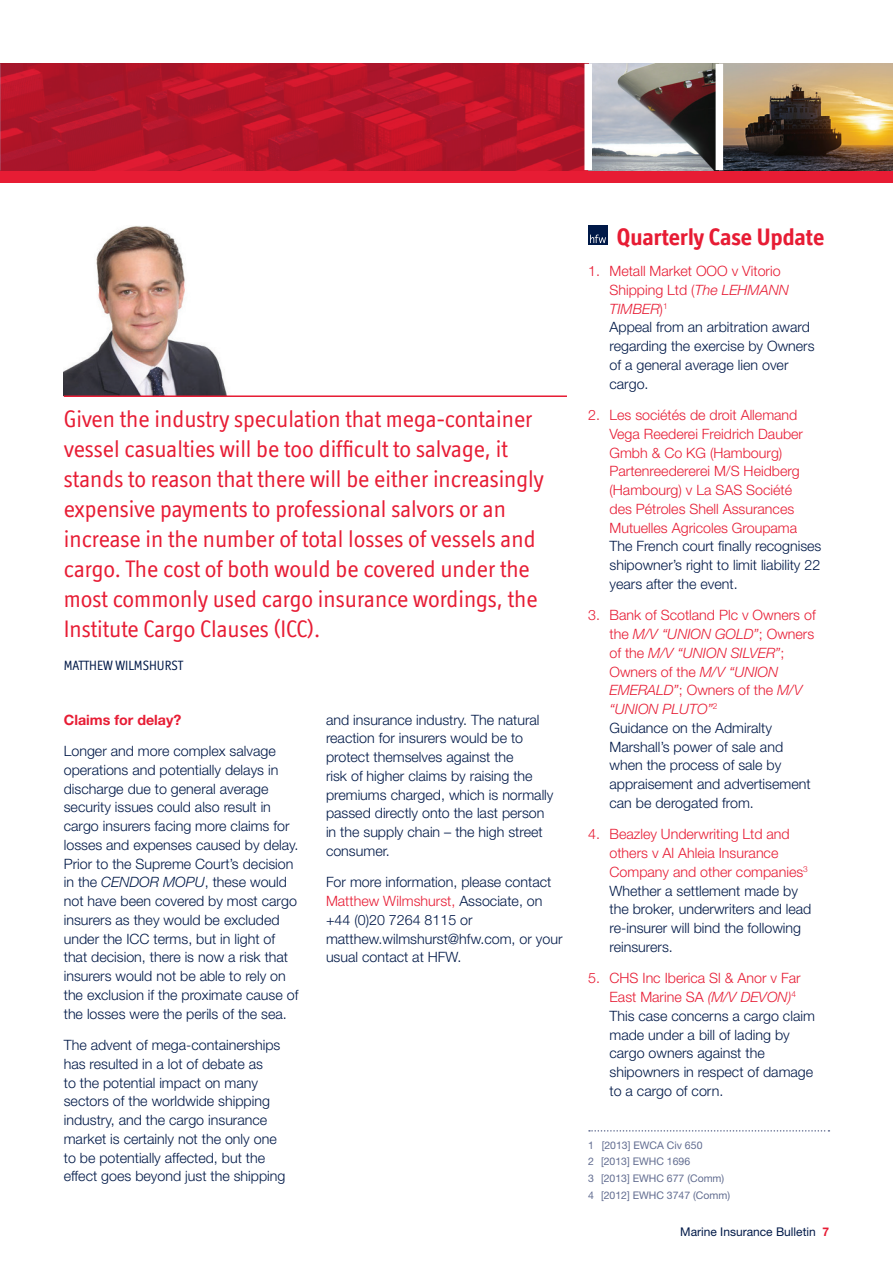
<style>
.page{position:relative;width:893px;height:1263px;background:#fff}
.page>*{position:absolute;margin:0;border:0;box-sizing:border-box;transform-origin:0 0}
.t1{font:24px/30px "Officina Display ITC";color:#e71c34}
.t2{font:700 24px "Officina Display ITC Std";color:#e71c34}
.t3{font:300 14.25px/18.8px "Helvetica Neue";color:#001948}
.t4{font:300 14.25px/18.8px "Helvetica Neue";color:#e71c34}
.t5{font:700 14.25px "Helvetica Neue";color:#e71c34}
.t6{font:13.5px "Officina Display ITC";color:#001948}
.t7{font:12px "Helvetica Neue";color:#001948}
.t8{font:10.5px/16.8px "Helvetica Neue";color:#616c90}
.s1{font-style:italic}
.s2{color:#e71c34}
.s3{font-style:italic;color:#e71c34}
.s4{font-weight:700;color:#e71c34}
</style>
<div class="page">
<div style="left:588px;top:225px;width:19px;height:19px;background:#001948"></div>
<svg style="left:590px;top:235px;width:16px;height:8px"></svg>
<svg style="left:589px;top:1130px;width:240px;height:1px"></svg>
<img style="left:64px;top:226px;width:163px;height:169px">
<hr style="left:64px;top:395px;width:503px;height:2px;background:#e71c34">
<div style="left:0;top:170px;width:893px;height:13px;background:#e71c34"></div>
<img style="left:592px;top:64px;width:124px;height:106px">
<img style="left:723px;top:64px;width:170px;height:106px">
<svg style="left:1px;top:64px;width:583px;height:106px"></svg>
<img style="left:0;top:64px;width:1px;height:106px">
<p class="t1" style="left:64px;top:403px;width:482px">Given the industry speculation that mega-container vessel casualties will be too difficult to salvage, it stands to reason that there will be either increasingly expensive payments to professional salvors or an increase in the number of total losses of vessels and cargo. The cost of both would be covered under the most commonly used cargo insurance wordings, the Institute Cargo Clauses (ICC).</p>
<p class="t6" style="left:64px;top:658px;width:121px">MATTHEW WILMSHURST</p>
<p class="t5" style="left:64px;top:711px;width:119px">Claims for delay?</p>
<p class="t3" style="left:64px;top:741px;width:236px">Longer and more complex salvage operations and potentially delays in discharge due to general average security issues could also result in cargo insurers facing more claims for losses and expenses caused by delay.<br>Prior to the Supreme Court’s decision in the <span class="s1">CENDOR MOPU</span>, these would not have been covered by most cargo insurers as they would be excluded under the ICC terms, but in light of that decision, there is now a risk that insurers would not be able to rely on the exclusion if the proximate cause of the losses were the perils of the sea.</p>
<p class="t3" style="left:64px;top:1035px;width:223px">The advent of mega-containerships has resulted in a lot of debate as<br>to the potential impact on many sectors of the worldwide shipping industry, and the cargo insurance market is certainly not the only one to be potentially affected, but the effect goes beyond just the shipping</p>
<p class="t3" style="left:326px;top:710px;width:229px">and insurance industry. The natural reaction for insurers would be to protect themselves against the<br>risk of higher claims by raising the premiums charged, which is normally passed directly onto the last person in the supply chain – the high street consumer.</p>
<p class="t3" style="left:326px;top:873px;width:238px">For more information, please contact<br><span class="s2">Matthew Wilmshurst,</span> Associate, on +44 (0)20 7264 8115 or matthew.wilmshurst@hfw.com, or your usual contact at HFW.</p>
<h1 class="t2" style="left:617px;top:222px;width:209px">Quarterly Case Update</h1>
<p class="t3" style="left:609px;top:261px;width:207px;text-indent:-21px"><span class="s2">1. Metall Market OOO v Vitorio<br>Shipping Ltd (</span><span class="s3">The LEHMANN<br>TIMBER</span><span class="s2">)</span><sup>1<br></sup>Appeal from an arbitration award regarding the exercise by Owners of a general average lien over cargo.</p>
<p class="t4" style="left:609px;top:405px;width:195px;text-indent:-21px">2. Les sociétés de droit Allemand<br>Vega Reederei Freidrich Dauber<br>Gmbh &amp; Co KG (Hambourg)<br>Partenreedererei M/S Heidberg (Hambourg) v La SAS Société des Pétroles Shell Assurances<br>Mutuelles Agricoles Groupama</p>
<p class="t3" style="left:609px;top:537px;width:213px;text-align:justify">The French court finally recognises shipowner’s right to limit liability 22 years after the event.</p>
<p class="t3" style="left:609px;top:606px;width:208px;text-indent:-21px"><span class="s2">3. Bank of Scotland Plc v Owners of the</span> <span class="s3">M/V “UNION GOLD”</span><span class="s2">; Owners of the</span> <span class="s3">M/V “UNION SILVER”</span><span class="s2">;<br>Owners of the</span> <span class="s3">M/V “UNION<br>EMERALD”</span><span class="s2">; Owners of the</span> <span class="s3">M/V “UNION PLUTO”</span><sup>2<br></sup>Guidance on the Admiralty<br>Marshall’s power of sale and when the process of sale by appraisement and advertisement can be derogated from.</p>
<p class="t3" style="left:609px;top:825px;width:203px;text-indent:-21px"><span class="s2">4. Beazley Underwriting Ltd and others v Al Ahleia Insurance<br>Company and other companies</span><sup>3<br></sup>Whether a settlement made by the broker, underwriters and lead re-insurer will bind the following reinsurers.</p>
<p class="t3" style="left:609px;top:969px;width:207px;text-indent:-21px"><span class="s2">5. CHS Inc Iberica Sl &amp; Anor v Far<br>East Marine SA</span> <span class="s3">(M/V DEVON)</span><sup>4<br></sup>This case concerns a cargo claim made under a bill of lading by cargo owners against the shipowners in respect of damage to a cargo of corn.</p>
<p class="t8" style="left:588px;top:1136px;width:143px">1 [2013] EWCA Civ 650<br>2 [2013] EWHC 1696<br>3 [2013] EWHC 677 (Comm)<br>4 [2012] EWHC 3747 (Comm)</p>
<p class="t7" style="left:680px;top:1224px;width:150px">Marine Insurance Bulletin <span class="s4">7</span></p>
</div>
